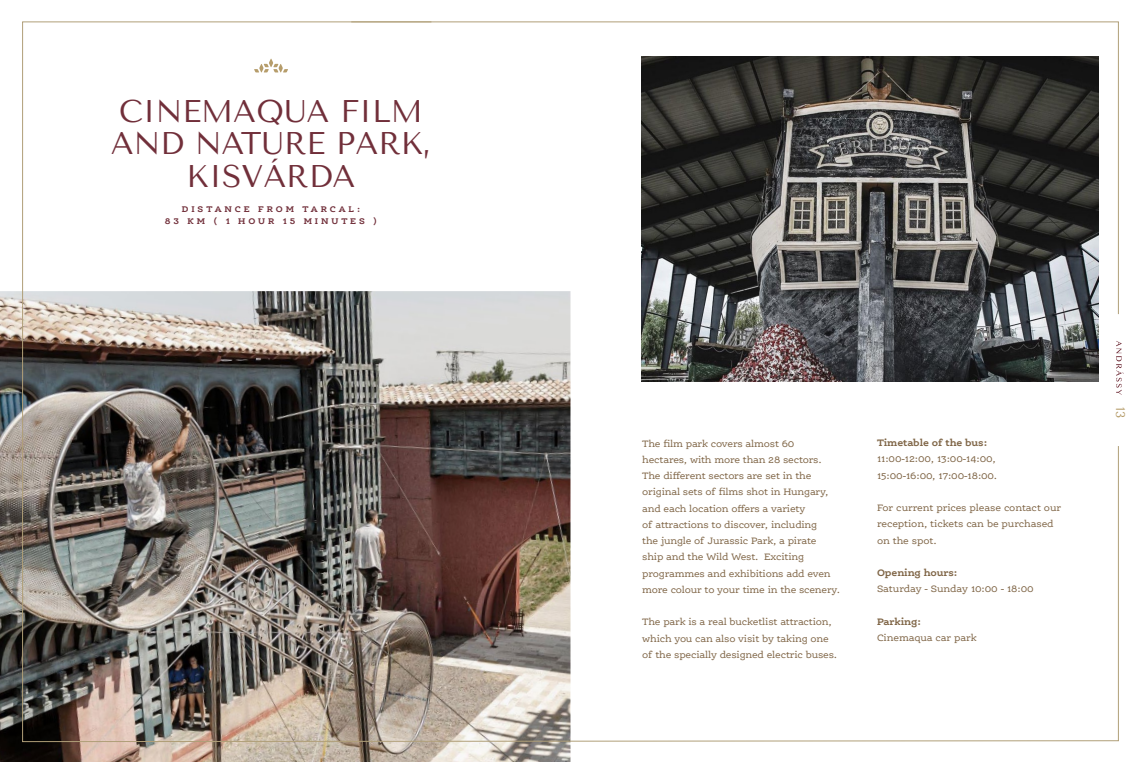
<style>
.page{position:relative;width:1141px;height:762px;background:#fff}
.page>*{position:absolute;margin:0;border:0;box-sizing:border-box;transform-origin:0 0}
.t1{font:31.25px/32.5px "Tenor Sans";color:#712f3a;text-align:center}
.t2{font:12.5px "Tenor Sans";color:#b69d6b}
.t3{font:10px/16.2px "Ernestine Pro";letter-spacing:-.02em;color:#7f6546}
.t4{font:700 10px "Ernestine Pro";letter-spacing:-.01em;color:#7f6546}
.t5{font:700 8.75px/12.5px "Ernestine Pro";letter-spacing:.33em;color:#712f3a;text-align:center}
</style>
<div class="page">
<img style="left:0;top:291px;width:570px;height:471px">
<svg style="left:22px;top:21px;width:329px;height:284px"></svg>
<svg style="left:351px;top:21px;width:768px;height:284px"></svg>
<img style="left:22px;top:305px;width:1097px;height:437px">
<svg style="left:1116px;top:341px;width:7px;height:54px"></svg>
<h1 class="t1" style="left:111px;top:95px;width:322px">CINEMAQUA FILM<br>AND NATURE PARK,<br>KISVÁRDA</h1>
<p class="t5" style="left:165px;top:202px;width:214px">DISTANCE FROM TARCAL:<br>83 KM ( 1 HOUR 15 MINUTES )</p>
<p class="t3" style="left:642px;top:435px;width:199px">The film park covers almost 60 hectares, with more than 28 sectors.<br>The different sectors are set in the original sets of films shot in Hungary, and each location offers a variety<br>of attractions to discover, including<br>the jungle of Jurassic Park, a pirate ship and the Wild West. Exciting programmes and exhibitions add even more colour to your time in the scenery.</p>
<p class="t3" style="left:642px;top:614px;width:196px">The park is a real bucketlist attraction, which you can also visit by taking one of the specially designed electric buses.</p>
<p class="t4" style="left:877px;top:436px;width:112px">Timetable of the bus:</p>
<p class="t3" style="left:877px;top:451px;width:122px">11:00-12:00, 13:00-14:00,<br>15:00-16:00, 17:00-18:00.</p>
<p class="t3" style="left:877px;top:499px;width:186px">For current prices please contact our reception, tickets can be purchased on the spot.</p>
<p class="t4" style="left:877px;top:566px;width:82px">Opening hours:</p>
<p class="t3" style="left:877px;top:581px;width:158px">Saturday - Sunday 10:00 - 18:00</p>
<p class="t4" style="left:877px;top:615px;width:46px">Parking:</p>
<p class="t3" style="left:877px;top:629px;width:101px">Cinemaqua car park</p>
<p class="t2" style="left:1128px;top:407px;width:13px;rotate:90deg">13</p>
</div>
